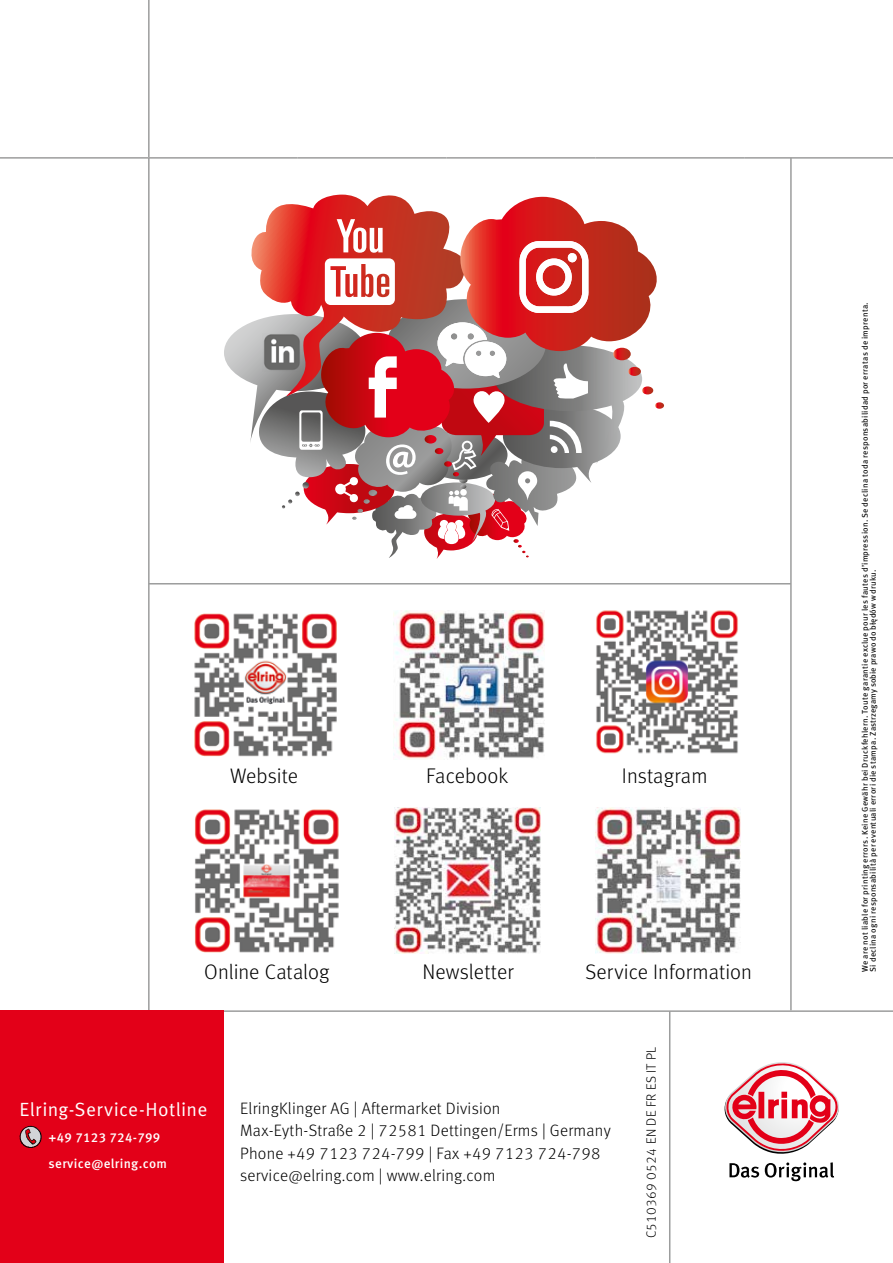
<style>
.page{position:relative;width:893px;height:1263px;background:#fff}
.page>*{position:absolute;margin:0;border:0;box-sizing:border-box;transform-origin:0 0}
.t1{font:300 21.15px "Meta Pro";letter-spacing:.01em;color:#000}
.t2{font:300 21px "Meta Pro";color:#000}
.t3{font:19.2px "Meta Pro Norm";letter-spacing:.02em;color:#fff}
.t4{font:300 16.5px/22.5px "Meta Pro";letter-spacing:.015em;color:#000}
.t5{font:300 13.5px "Meta Pro";letter-spacing:.02em;color:#000}
.t6{font:500 13.05px/26.1px "Meta Pro";letter-spacing:.025em;color:#fff}
.t7{font:8.25px/8.2px "Meta Pro";letter-spacing:.03em;color:#000}
</style>
<div class="page">
<hr style="left:148px;top:0;width:2px;height:157px;background:#9c9d9d">
<hr style="left:0;top:157px;width:149px;height:2px;background:#9c9d9d">
<hr style="left:149px;top:157px;width:149px;height:2px;background:#9c9d9d">
<hr style="left:298px;top:157px;width:148px;height:2px;background:#9c9d9d">
<hr style="left:446px;top:157px;width:149px;height:2px;background:#9c9d9d">
<hr style="left:595px;top:157px;width:149px;height:2px;background:#9c9d9d">
<hr style="left:744px;top:157px;width:149px;height:2px;background:#9c9d9d">
<hr style="left:148px;top:158px;width:2px;height:852px;background:#9c9d9d">
<hr style="left:790px;top:158px;width:2px;height:852px;background:#9c9d9d">
<hr style="left:223px;top:1010px;width:670px;height:2px;background:#9c9d9d">
<hr style="left:149px;top:583px;width:642px;height:1px;background:#9c9d9d">
<svg style="left:224px;top:194px;width:440px;height:365px"></svg>
<svg style="left:729px;top:1163px;width:30px;height:15px"></svg>
<svg style="left:765px;top:1162px;width:69px;height:19px"></svg>
<svg style="left:724px;top:1062px;width:115px;height:92px"></svg>
<hr style="left:669px;top:1011px;width:1px;height:252px;background:#9c9d9d">
<div style="left:0;top:1010px;width:223px;height:253px;background:#e30018"></div>
<svg style="left:20px;top:1126px;width:22px;height:22px"></svg>
<img style="left:394px;top:610px;width:150px;height:149px">
<img style="left:395px;top:808px;width:146px;height:146px">
<img style="left:596px;top:610px;width:142px;height:144px">
<img style="left:595px;top:808px;width:146px;height:145px">
<img style="left:194px;top:613px;width:143px;height:144px">
<img style="left:195px;top:809px;width:144px;height:144px">
<h2 class="t2" style="left:230px;top:761px;width:69px">Website</h2>
<h2 class="t2" style="left:204px;top:957px;width:127px">Online Catalog</h2>
<h1 class="t1" style="left:426px;top:761px;width:84px">Facebook</h1>
<h1 class="t1" style="left:422px;top:956px;width:93px">Newsletter</h1>
<h1 class="t1" style="left:622px;top:761px;width:87px">Instagram</h1>
<h2 class="t2" style="left:585px;top:956px;width:168px">Service Information</h2>
<h3 class="t3" style="left:20px;top:1095px;width:189px">Elring-Service-Hotline</h3>
<h3 class="t6" style="left:49px;top:1123px;width:120px">+49 7123 724-799 service@elring.com</h3>
<h3 class="t4" style="left:240px;top:1096px;width:372px">ElringKlinger AG | Aftermarket Division Max-Eyth-Straße 2 | 72581 Dettingen/Erms | Germany Phone +49 7123 724-799 | Fax +49 7123 724-798 service@elring.com | www.elring.com</h3>
<h3 class="t5" style="left:641px;top:1238px;width:193px;rotate:-90deg">C510369 0524 EN DE FR ES IT PL</h3>
<p class="t7" style="left:860px;top:972px;width:671px;rotate:-90deg">We are not liable for printing errors. Keine Gewähr bei Druckfehlern. Toute garantie exclue pour les fautes d’impression. Se declina toda responsabilidad por erratas de imprenta.<br>Si declina ogni responsabilità per eventuali errori die stampa. Zastrzegamy sobie prawo do błędów w druku.</p>
</div>
